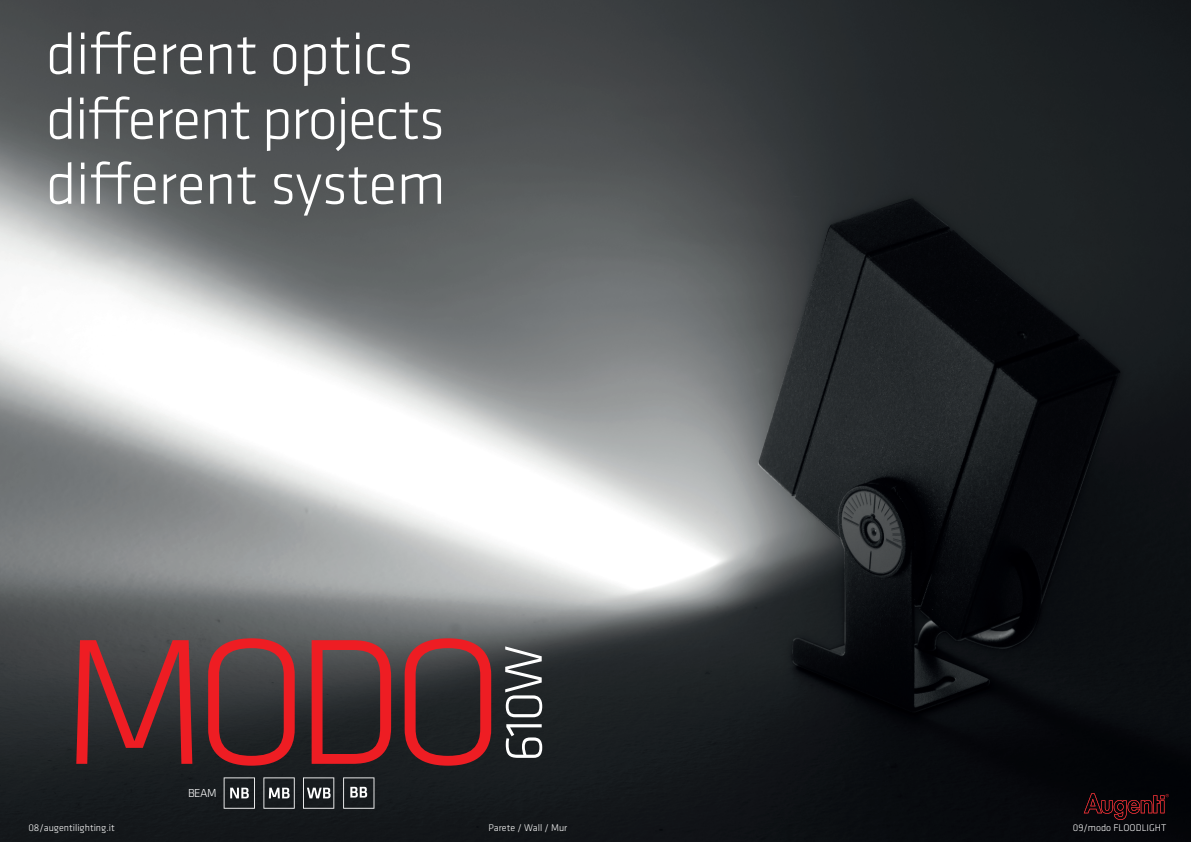
<style>
.page{position:relative;width:1191px;height:842px;background:#fff}
.page>*{position:absolute;margin:0;border:0;box-sizing:border-box;transform-origin:0 0}
.t1{font:300 185.7px "Klavika";color:#ee1d23}
.t2{font:300 54.7px "Klavika";color:#fff}
.t3{font:300 12px "Klavika";color:#fff}
.t4{font:300 10px "Klavika";color:#fff}
</style>
<div class="page">
<img style="left:0;top:0;width:1191px;height:842px">
<svg style="left:50px;top:31px;width:360px;height:55px;background:#666869"></svg>
<svg style="left:50px;top:96px;width:391px;height:55px;background:#6d6f70"></svg>
<svg style="left:50px;top:161px;width:391px;height:55px;background:#777a7b"></svg>
<svg style="left:1083px;top:793px;width:85px;height:27px;background:#2c0c10"></svg>
<svg style="left:303px;top:777px;width:31px;height:32px"></svg>
<svg style="left:263px;top:777px;width:32px;height:32px"></svg>
<svg style="left:224px;top:777px;width:31px;height:32px"></svg>
<svg style="left:343px;top:777px;width:31px;height:32px"></svg>
<h1 class="t1" style="left:60px;top:635px;width:446px">MODO</h1>
<h2 class="t2" style="left:504px;top:762px;width:119px;rotate:-90deg">610W</h2>
<p class="t3" style="left:188px;top:788px;width:30px">BEAM</p>
<p class="t4" style="left:28px;top:824px;width:88px">08/augentilighting.it</p>
<p class="t4" style="left:488px;top:824px;width:80px">Parete / Wall / Mur</p>
<p class="t4" style="left:1072px;top:824px;width:95px">09/modo FLOODLIGHT</p>
</div>
